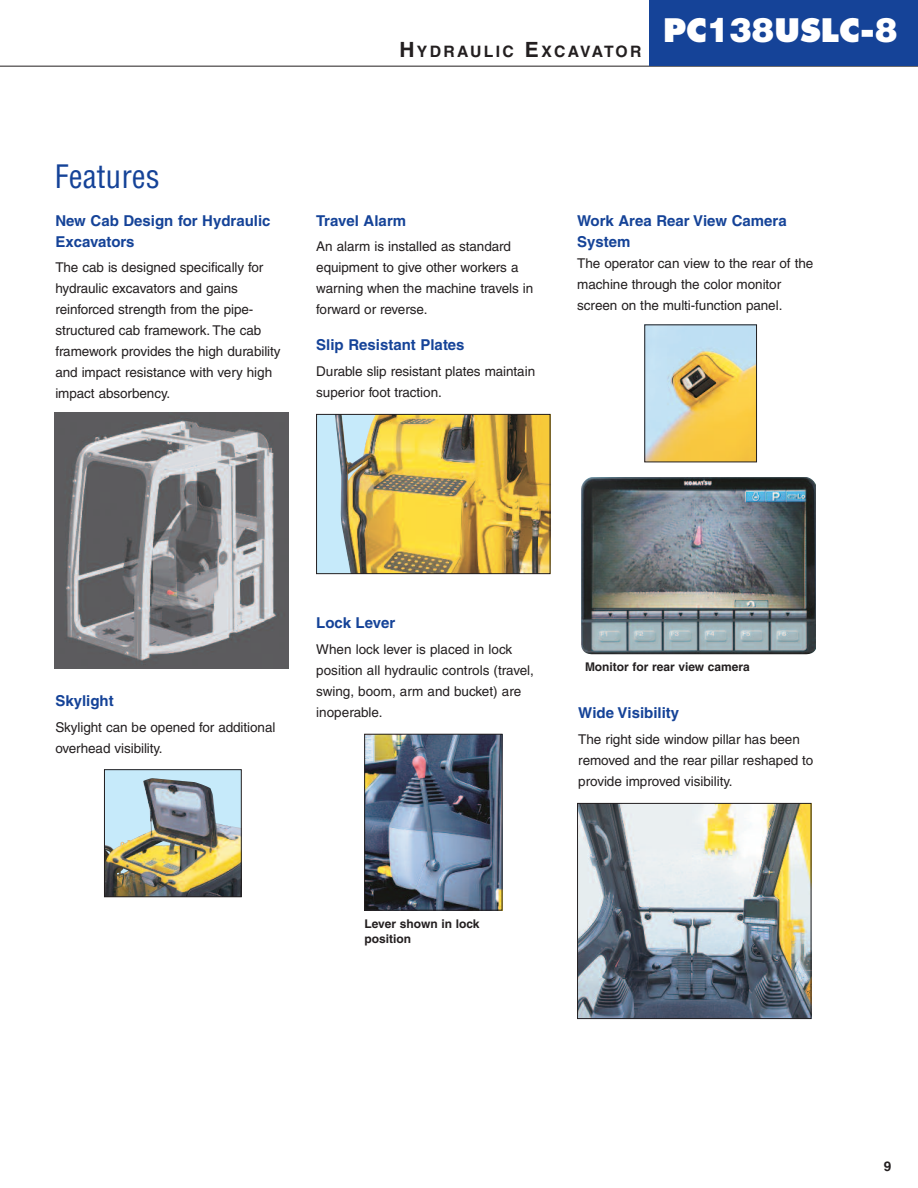
<style>
.page{position:relative;width:918px;height:1188px;background:#fff}
.page>*{position:absolute;margin:0;border:0;box-sizing:border-box;transform-origin:0 0}
.t1{font:31.5px "Komatsu VI";color:#fff}
.t2{font:condensed 31.5px "Helvetica";color:#154398}
.t3{font:700 15.75px "Helvetica";letter-spacing:.15em;color:#231f20}
.t4{font:700 15px/21px "Helvetica";color:#154398}
.t5{font:13.5px/21px "Helvetica";letter-spacing:-.005em;color:#231f20}
.t6{font:700 13.5px "Helvetica";color:#231f20}
.t7{font:700 12px/15px "Helvetica";color:#231f20}
.s1{font-size:21px}
</style>
<div class="page">
<hr style="left:0;top:66px;width:918px;height:1px;background:#231f20">
<div style="left:649px;top:0;width:269px;height:66px;background:#154398"></div>
<div style="left:317px;top:414px;width:233px;height:160px;background:#c6eafa"></div>
<img style="left:335px;top:416px;width:213px;height:156px">
<div style="left:316px;top:414px;width:234px;height:160px;border:1px solid #231f20"></div>
<img style="left:366px;top:736px;width:134px;height:172px">
<div style="left:364px;top:734px;width:138px;height:176px;border:1px solid #231f20"></div>
<img style="left:579px;top:805px;width:230px;height:212px">
<div style="left:577px;top:803px;width:234px;height:216px;border:1px solid #231f20"></div>
<div style="left:104px;top:770px;width:137px;height:127px;background:#c6eafa"></div>
<img style="left:106px;top:779px;width:134px;height:116px">
<div style="left:104px;top:769px;width:138px;height:128px;border:1px solid #231f20"></div>
<img style="left:54px;top:412px;width:235px;height:256px">
<img style="left:647px;top:327px;width:108px;height:133px">
<img style="left:582px;top:477px;width:234px;height:177px">
<p class="t3" style="left:399px;top:46px;width:243px"><span class="s1">H</span>YDRAULIC <span class="s1">E</span>XCAVATOR</p>
<h1 class="t1" style="left:663px;top:17px;width:236px">PC138USLC-8</h1>
<h1 class="t2" style="left:55px;top:159px;width:106px">Features</h1>
<p class="t4" style="left:55px;top:211px;width:217px">New Cab Design for Hydraulic<br>Excavators</p>
<p class="t5" style="left:55px;top:258px;width:227px">The cab is designed specifically for hydraulic excavators and gains reinforced strength from the pipe&shy;structured cab framework. The cab framework provides the high durability and impact resistance with very high impact absorbency.</p>
<p class="t4" style="left:316px;top:211px;width:91px">Travel Alarm</p>
<p class="t5" style="left:316px;top:237px;width:219px">An alarm is installed as standard equipment to give other workers a warning when the machine travels in forward or reverse.</p>
<p class="t4" style="left:316px;top:336px;width:150px">Slip Resistant Plates</p>
<p class="t5" style="left:316px;top:362px;width:220px">Durable slip resistant plates maintain superior foot traction.</p>
<p class="t4" style="left:577px;top:211px;width:211px">Work Area Rear View Camera<br>System</p>
<p class="t5" style="left:577px;top:254px;width:237px">The operator can view to the rear of the machine through the color monitor screen on the multi-function panel.</p>
<p class="t4" style="left:55px;top:692px;width:60px">Skylight</p>
<p class="t5" style="left:55px;top:718px;width:222px">Skylight can be opened for additional overhead visibility.</p>
<p class="t4" style="left:316px;top:614px;width:81px">Lock Lever</p>
<p class="t5" style="left:316px;top:640px;width:219px">When lock lever is placed in lock position all hydraulic controls (travel, swing, boom, arm and bucket) are inoperable.</p>
<p class="t7" style="left:585px;top:660px;width:166px">Monitor for rear view camera</p>
<p class="t4" style="left:578px;top:704px;width:102px">Wide Visibility</p>
<p class="t5" style="left:578px;top:730px;width:237px">The right side window pillar has been removed and the rear pillar reshaped to provide improved visibility.</p>
<p class="t7" style="left:364px;top:917px;width:117px">Lever shown in lock position</p>
<p class="t6" style="left:884px;top:1161px;width:9px">9</p>
</div>
